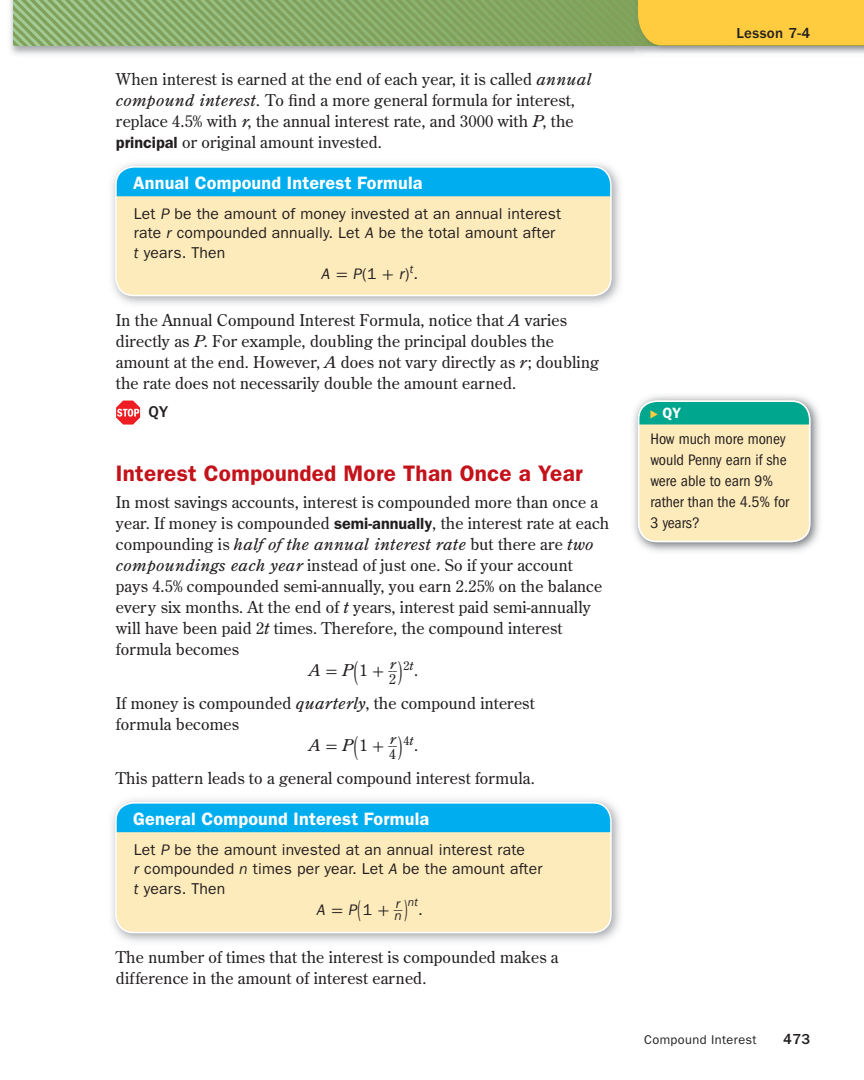
<style>
.page{position:relative;width:864px;height:1080px;background:#fff}
.page>*{position:absolute;margin:0;border:0;box-sizing:border-box;transform-origin:0 0}
.t1{font:600 22.5px "ITC Franklin Gothic Std";letter-spacing:.01em;color:#c4121a}
.t2{font:600 18px "ITC Franklin Gothic Std";letter-spacing:.01em;color:#fff}
.t3{font:16.2px/21px "Century Old Style Std";letter-spacing:.01em;color:#231f20}
.t4{font:italic 16.2px "Century Old Style Std";letter-spacing:.01em;color:#231f20;scale:1.1 1}
.t5{font:500 16.2px "ITC Franklin Gothic Std";color:#231f20}
.t6{font:15.75px/19.5px "ITC Franklin Gothic Std";letter-spacing:.01em;color:#231f20}
.t7{font:condensed 15.75px/21px "ITC Franklin Gothic Std";color:#231f20}
.t8{font:italic 15.75px "ITC Franklin Gothic Std";color:#231f20}
.t9{font:500 15px "ITC Franklin Gothic Std";letter-spacing:.025em;color:#231f20}
.t10{font:600 15px "ITC Franklin Gothic Std";color:#fff}
.t11{font:13.8px "Century Old Style Std";color:#231f20}
.t12{font:12.75px "ITC Franklin Gothic Std";letter-spacing:.03em;color:#231f20}
.t13{font:italic 11.85px "ITC Franklin Gothic Std";color:#231f20}
.s1{font-style:italic}
.s2{font-family:"ITC Franklin Gothic Std";font-weight:600}
.s3{font-family:"Uni Math";font-size:16.2px}
.s4{font-style:normal}
.s5{font-family:"Uni Math";font-style:normal}
.s6{font-style:normal;font-size:26.25px}
.s7{font-family:"Uni Math";font-style:normal;font-size:16.2px}
.s8{font-style:normal;font-size:24.45px}
.s9{font-size:13.35px}
.s10{font-style:normal;font-size:25.05px}
</style>
<div class="page">
<img style="left:10px;top:0;width:633px;height:55px">
<img style="left:14px;top:0;width:621px;height:45px">
<img style="left:635px;top:45px;width:229px;height:8px">
<img style="left:112px;top:163px;width:508px;height:141px">
<div style="left:116px;top:167px;width:495px;height:129px;background:#feebbb;border-radius:18px"></div>
<div style="left:116px;top:167px;width:495px;height:29px;background:#00aeef"></div>
<div style="left:115px;top:166px;width:497px;height:130px;border:2px solid #fff;border-radius:18px"></div>
<svg style="left:116px;top:401px;width:24px;height:24px"></svg>
<img style="left:112px;top:799px;width:508px;height:143px">
<div style="left:116px;top:803px;width:495px;height:130px;background:#feebbb;border-radius:18px"></div>
<div style="left:116px;top:803px;width:495px;height:29px;background:#00aeef"></div>
<div style="left:115px;top:802px;width:497px;height:131px;border:2px solid #fff;border-radius:18px"></div>
<img style="left:633px;top:395px;width:187px;height:157px">
<svg style="left:638px;top:400px;width:172px;height:142px;background:#d6e0b4"></svg>
<div style="left:638px;top:400px;width:172px;height:142px;border:2px solid #fff;border-radius:18px"></div>
<div style="left:638px;top:0;width:226px;height:45px;background:#fecc3e"></div>
<p class="t3" style="left:116px;top:69px;width:477px">When interest is earned at the end of each year, it is called <span class="s1">annual compound interest.</span> To find a more general formula for interest, replace 4.5% with <span class="s1">r</span>, the annual interest rate, and 3000 with <span class="s1">P</span>, the <span class="s2">principal</span> or original amount invested.</p>
<p class="t2" style="left:133px;top:176px;width:291px">Annual Compound Interest Formula</p>
<p class="t6" style="left:134px;top:205px;width:429px">Let <span class="s1">P</span> be the amount of money invested at an annual interest rate <span class="s1">r</span> compounded annually. Let <span class="s1">A</span> be the total amount after <span class="s1">t</span> years. Then</p>
<p class="t6" style="left:321px;top:265px;width:98px"><span class="s1">A</span> <span class="s3">=</span> <span class="s1">P</span>(1 <span class="s3">+</span> <span class="s1">r</span>)<sup>t</sup>.</p>
<p class="t3" style="left:116px;top:310px;width:485px">In the Annual Compound Interest Formula, notice that <span class="s1">A</span> varies directly as <span class="s1">P</span>. For example, doubling the principal doubles the amount at the end. However, <span class="s1">A</span> does not vary directly as <span class="s1">r</span>; doubling the rate does not necessarily double the amount earned.</p>
<p class="t5" style="left:149px;top:406px;width:21px">QY</p>
<p class="t1" style="left:116px;top:465px;width:468px">Interest Compounded More Than Once a Year</p>
<p class="t3" style="left:116px;top:492px;width:484px">In most savings accounts, interest is compounded more than once a</p>
<p class="t3" style="left:116px;top:513px;width:495px">year. If money is compounded <span class="s2">semi-annually</span>, the interest rate at each</p>
<p class="t4" style="left:116px;top:538px;width:436px"><span class="s4">compounding is</span> half of the annual interest rate <span class="s4">but there are</span> two</p>
<p class="t3" style="left:116px;top:555px;width:458px"><span class="s1">compoundings each year</span> instead of just one. So if your account</p>
<p class="t3" style="left:116px;top:576px;width:488px">pays 4.5% compounded semi-annually, you earn 2.25% on the balance</p>
<p class="t3" style="left:116px;top:597px;width:476px">every six months. At the end of <span class="s1">t</span> years, interest paid semi-annually</p>
<p class="t3" style="left:116px;top:618px;width:448px">will have been paid 2<span class="s1">t</span> times. Therefore, the compound interest</p>
<p class="t3" style="left:116px;top:639px;width:125px">formula becomes</p>
<p class="t4" style="left:309px;top:664px;width:82px">A <span class="s5">=</span> P<span class="s6">(</span> <span class="s4">1</span> <span class="s5">+</span> <sup>__</sup><sup>r</sup></p>
<p class="t11" style="left:389px;top:673px;width:30px">2 <sup>)</sup><sup>2</sup><sup>t</sup><sup>.</sup></p>
<p class="t3" style="left:116px;top:693px;width:420px">If money is compounded <span class="s1">quarterly</span>, the compound interest</p>
<p class="t3" style="left:116px;top:714px;width:125px">formula becomes</p>
<p class="t4" style="left:309px;top:739px;width:82px">A <span class="s5">=</span> P<span class="s6">(</span> <span class="s4">1</span> <span class="s5">+</span> <sup>__</sup><sup>r</sup></p>
<p class="t11" style="left:389px;top:748px;width:30px">4 <sup>)</sup><sup>4</sup><sup>t</sup><sup>.</sup></p>
<p class="t3" style="left:116px;top:768px;width:420px">This pattern leads to a general compound interest formula.</p>
<p class="t2" style="left:133px;top:812px;width:298px">General Compound Interest Formula</p>
<p class="t6" style="left:134px;top:841px;width:410px">Let <span class="s1">P</span> be the amount invested at an annual interest rate<br><span class="s1">r</span> compounded <span class="s1">n</span> times per year. Let <span class="s1">A</span> be the amount after <span class="s1">t</span> years. Then</p>
<p class="t8" style="left:317px;top:904px;width:87px">A <span class="s7">=</span> P<span class="s8">(</span><span class="s4">1</span> <span class="s7">+</span> <sup>__</sup><sup>r</sup></p>
<p class="t13" style="left:395px;top:898px;width:25px"><span class="s9">n</span> <span class="s10">)</span>nt</p>
<p class="t6" style="left:418px;top:901px;width:6px">.</p>
<p class="t3" style="left:116px;top:947px;width:444px">The number of times that the interest is compounded makes a difference in the amount of interest earned.</p>
<p class="t9" style="left:736px;top:28px;width:76px">Lesson 7-4</p>
<p class="t10" style="left:663px;top:408px;width:20px">QY</p>
<p class="t7" style="left:650px;top:429px;width:140px">How much more money would Penny earn if she were able to earn 9% rather than the 4.5% for<br>3 years?</p>
<p class="t12" style="left:644px;top:1036px;width:114px">Compound Interest</p>
<p class="t9" style="left:783px;top:1034px;width:29px">473</p>
</div>
